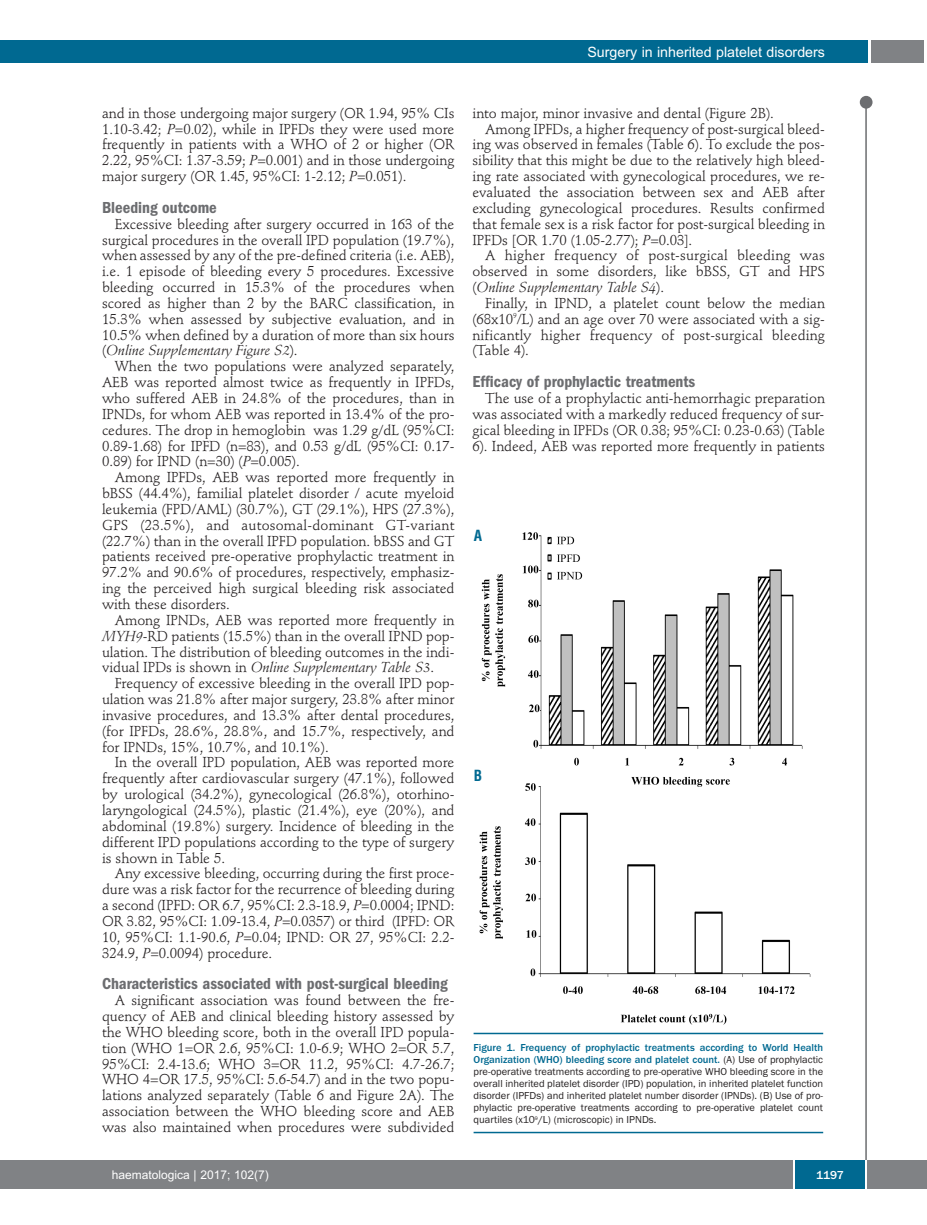
<style>
.page{position:relative;width:927px;height:1225px;background:#fff}
.page>*{position:absolute;margin:0;border:0;box-sizing:border-box;transform-origin:0 0}
.t1{font:600 condensed 16.5px "Franklin Gothic";color:#6c6d70}
.t2{font:700 condensed 15px "Helvetica";color:#006991}
.t3{font:14.25px/15.9px "Stempel Schneidler";letter-spacing:-.005em;color:#231f20;text-align:justify}
.t4{font:14.25px "Arial";color:#fff}
.t5{font:italic 14.25px "Stempel Schneidler";letter-spacing:-.005em;color:#231f20}
.t6{font:12px "Arial";color:#fff}
.t7{font:500 12px "Franklin Gothic";color:#fff}
.t8{font:10.5px/12px "Franklin Gothic";color:#231f20;text-align:justify}
.s1{font-style:italic}
.s2{font-style:normal}
.s3{font-weight:500;color:#006991}
</style>
<div class="page">
<div style="left:860px;top:96px;width:12px;height:13px;background:#6c6d70;border-radius:50%"></div>
<hr style="left:865px;top:98px;width:2px;height:1062px;background:#6c6d70">
<div style="left:871px;top:40px;width:52px;height:22px;background:#808285"></div>
<div style="left:18px;top:40px;width:849px;height:22px;background:#006991"></div>
<div style="left:17px;top:1160px;width:910px;height:28px;background:#808285"></div>
<div style="left:795px;top:1160px;width:70px;height:28px;background:#006991"></div>
<hr style="left:793px;top:1160px;width:2px;height:28px;background:#fff">
<hr style="left:865px;top:1160px;width:2px;height:28px;background:#fff">
<div style="left:0;top:40px;width:19px;height:22px;background:#006991"></div>
<div style="left:0;top:1160px;width:18px;height:28px;background:#808285"></div>
<img style="left:479px;top:532px;width:332px;height:493px">
<hr style="left:474px;top:1032px;width:349px;height:2px;background:#006991">
<hr style="left:474px;top:1131px;width:349px;height:2px;background:#006991">
<p class="t4" style="left:587px;top:44px;width:239px">Surgery in inherited platelet disorders</p>
<p class="t3" style="left:102px;top:106px;width:354px">and in those undergoing major surgery (OR 1.94, 95% CIs 1.10-3.42; <span class="s1">P</span>=0.02), while in IPFDs they were used more frequently in patients with a WHO of 2 or higher (OR 2.22, 95%CI: 1.37-3.59; <span class="s1">P</span>=0.001) and in those undergoing major surgery (OR 1.45, 95%CI: 1-2.12; <span class="s1">P</span>=0.051).</p>
<p class="t1" style="left:102px;top:202px;width:116px">Bleeding outcome</p>
<p class="t3" style="left:102px;top:217px;width:354px;text-indent:13px">Excessive bleeding after surgery occurred in 163 of the surgical procedures in the overall IPD population (19.7%), when assessed by any of the pre-defined criteria (i.e. AEB), i.e. 1 episode of bleeding every 5 procedures. Excessive bleeding occurred in 15.3% of the procedures when scored as higher than 2 by the BARC classification, in 15.3% when assessed by subjective evaluation, and in 10.5% when defined by a duration of more than six hours (<span class="s1">Online Supplementary Figure S2</span>).</p>
<p class="t3" style="left:102px;top:360px;width:354px;text-indent:13px">When the two populations were analyzed separately, AEB was reported almost twice as frequently in IPFDs, who suffered AEB in 24.8% of the procedures, than in IPNDs, for whom AEB was reported in 13.4% of the pro&shy;cedures. The drop in hemoglobin was 1.29 g/dL (95%CI:<br>0.89-1.68) for IPFD (n=83), and 0.53 g/dL (95%CI: 0.17- 0.89) for IPND (n=30) (<span class="s1">P</span>=0.005).</p>
<p class="t3" style="left:102px;top:471px;width:354px;text-indent:13px">Among IPFDs, AEB was reported more frequently in bBSS (44.4%), familial platelet disorder / acute myeloid leukemia (FPD/AML) (30.7%), GT (29.1%), HPS (27.3%), GPS (23.5%), and autosomal-dominant GT-variant (22.7%) than in the overall IPFD population. bBSS and GT patients received pre-operative prophylactic treatment in 97.2% and 90.6% of procedures, respectively, emphasiz&shy;ing the perceived high surgical bleeding risk associated with these disorders.</p>
<p class="t3" style="left:102px;top:613px;width:354px;text-indent:13px">Among IPNDs, AEB was reported more frequently in <span class="s1">MYH9</span>-RD patients (15.5%) than in the overall IPND pop&shy;ulation. The distribution of bleeding outcomes in the indi&shy;vidual IPDs is shown in <span class="s1">Online Supplementary Table S3</span>.</p>
<p class="t3" style="left:102px;top:677px;width:354px;text-indent:13px">Frequency of excessive bleeding in the overall IPD pop&shy;ulation was 21.8% after major surgery, 23.8% after minor invasive procedures, and 13.3% after dental procedures, (for IPFDs, 28.6%, 28.8%, and 15.7%, respectively, and for IPNDs, 15%, 10.7%, and 10.1%).</p>
<p class="t3" style="left:102px;top:756px;width:354px;text-indent:13px">In the overall IPD population, AEB was reported more frequently after cardiovascular surgery (47.1%), followed by urological (34.2%), gynecological (26.8%), otorhino&shy;laryngological (24.5%), plastic (21.4%), eye (20%), and abdominal (19.8%) surgery. Incidence of bleeding in the different IPD populations according to the type of surgery is shown in Table 5.</p>
<p class="t3" style="left:102px;top:867px;width:354px;text-indent:13px">Any excessive bleeding, occurring during the first proce&shy;dure was a risk factor for the recurrence of bleeding during a second (IPFD: OR 6.7, 95%CI: 2.3-18.9, <span class="s1">P</span>=0.0004; IPND:<br>OR 3.82, 95%CI: 1.09-13.4, <span class="s1">P</span>=0.0357) or third (IPFD: OR 10, 95%CI: 1.1-90.6, <span class="s1">P</span>=0.04; IPND: OR 27, 95%CI: 2.2- 324.9, <span class="s1">P</span>=0.0094) procedure.</p>
<p class="t1" style="left:102px;top:978px;width:347px">Characteristics associated with post-surgical bleeding</p>
<p class="t3" style="left:102px;top:993px;width:354px;text-indent:13px">A significant association was found between the fre&shy;quency of AEB and clinical bleeding history assessed by the WHO bleeding score, both in the overall IPD popula&shy;tion (WHO 1=OR 2.6, 95%CI: 1.0-6.9; WHO 2=OR 5.7, 95%CI: 2.4-13.6; WHO 3=OR 11.2, 95%CI: 4.7-26.7; WHO 4=OR 17.5, 95%CI: 5.6-54.7) and in the two popu&shy;lations analyzed separately (Table 6 and Figure 2A). The association between the WHO bleeding score and AEB was also maintained when procedures were subdivided</p>
<p class="t3" style="left:472px;top:106px;width:303px">into major, minor invasive and dental (Figure 2B).</p>
<p class="t3" style="left:485px;top:122px;width:341px">Among IPFDs, a higher frequency of post-surgical bleed-</p>
<p class="t3" style="left:472px;top:138px;width:354px">ing was observed in females (Table 6). To exclude the pos-</p>
<p class="t3" style="left:472px;top:154px;width:354px">sibility that this might be due to the relatively high bleed-</p>
<p class="t3" style="left:472px;top:170px;width:354px">ing rate associated with gynecological procedures, we re-</p>
<p class="t3" style="left:472px;top:185px;width:354px">evaluated the association between sex and AEB after</p>
<p class="t3" style="left:472px;top:201px;width:354px">excluding gynecological procedures. Results confirmed</p>
<p class="t3" style="left:472px;top:217px;width:354px">that female sex is a risk factor for post-surgical bleeding in</p>
<p class="t3" style="left:472px;top:233px;width:221px">IPFDs [OR 1.70 (1.05-2.77); <span class="s1">P</span>=0.03].</p>
<p class="t3" style="left:485px;top:249px;width:341px">A higher frequency of post-surgical bleeding was</p>
<p class="t3" style="left:472px;top:265px;width:354px">observed in some disorders, like bBSS, GT and HPS</p>
<p class="t5" style="left:472px;top:281px;width:193px"><span class="s2">(</span>Online Supplementary Table S4<span class="s2">).</span></p>
<p class="t3" style="left:485px;top:296px;width:341px">Finally, in IPND, a platelet count below the median</p>
<p class="t3" style="left:472px;top:312px;width:354px">(68x10<sup>9</sup>/L) and an age over 70 were associated with a sig-</p>
<p class="t3" style="left:472px;top:328px;width:354px">nificantly higher frequency of post-surgical bleeding</p>
<p class="t3" style="left:472px;top:344px;width:58px">(Table 4).</p>
<p class="t1" style="left:472px;top:376px;width:224px">Efficacy of prophylactic treatments</p>
<p class="t3" style="left:472px;top:391px;width:354px;text-indent:13px">The use of a prophylactic anti-hemorrhagic preparation was associated with a markedly reduced frequency of sur&shy;gical bleeding in IPFDs (OR 0.38; 95%CI: 0.23-0.63) (Table 6). Indeed, AEB was reported more frequently in patients</p>
<p class="t2" style="left:474px;top:526px;width:10px">A</p>
<p class="t2" style="left:474px;top:766px;width:10px">B</p>
<p class="t8" style="left:474px;top:1041px;width:351px"><span class="s3">Figure 1. Frequency of prophylactic treatments according to World Health Organization (WHO) bleeding score and platelet count.</span> (A) Use of prophylactic pre-operative treatments according to pre-operative WHO bleeding score in the overall inherited platelet disorder (IPD) population, in inherited platelet function disorder (IPFDs) and inherited platelet number disorder (IPNDs). (B) Use of pro&shy;phylactic pre-operative treatments according to pre-operative platelet count quartiles (x10<sup>9</sup>/L) (microscopic) in IPNDs.</p>
<p class="t6" style="left:112px;top:1167px;width:158px">haematologica | 2017; 102(7)</p>
<p class="t7" style="left:816px;top:1167px;width:29px">1197</p>
</div>
